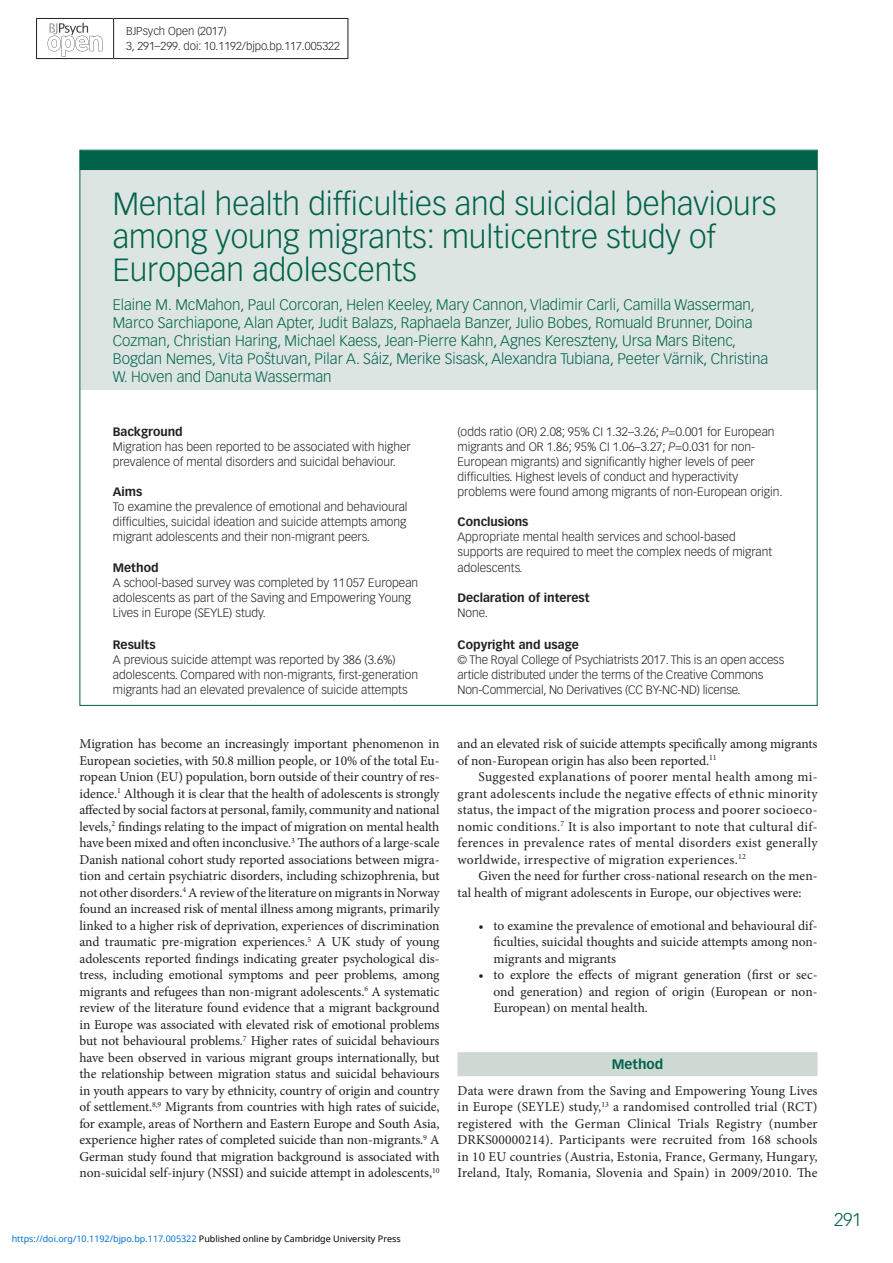
<style>
.page{position:relative;width:893px;height:1263px;background:#fff}
.page>*{position:absolute;margin:0;border:0;box-sizing:border-box;transform-origin:0 0}
.Art_Title{font:300 31.5px/33px "Vectora LT Std";color:#006349}
.R-Footer{font:300 18px "Vectora LT Std";color:#006349}
.AU{font:300 15px/18px "Vectora LT Std";color:#006349}
.TX{font:13.5px/16.5px "Minion Pro";letter-spacing:-.005em;color:#231f20;text-align:justify}
.TXI{font:13.5px/16.5px "Minion Pro";letter-spacing:.005em;color:#231f20;text-align:justify}
.t1{font:700 13.5px "Vectora LT Std";color:#006349}
.OBJ{font:300 12px/15px "Vectora LT Std";color:#231f20}
.OBJH{font:700 12px "Vectora LT Std";color:#231f20}
.BIO{font:700 12px "Vectora LT Std";color:#231f20}
.t2{font:300 11.25px "Vectora LT Std";color:#231f20}
.t3{font:9px "Noto Sans";color:#0172cf}
.s1{font-style:italic}
.s2{color:#000}
</style>
<div class="page">
<div style="left:80px;top:153px;width:738px;height:236px;background:#dde5e2"></div>
<div style="left:80px;top:151px;width:737px;height:19px;background:#006349"></div>
<div style="left:457px;top:1052px;width:360px;height:24px;background:#cfd9d4"></div>
<hr style="left:36px;top:18px;width:78px;height:1px;background:#231f20">
<hr style="left:36px;top:19px;width:1px;height:39px;background:#231f20">
<hr style="left:114px;top:18px;width:234px;height:1px;background:#231f20">
<hr style="left:113px;top:19px;width:1px;height:39px;background:#231f20">
<hr style="left:347px;top:19px;width:1px;height:39px;background:#231f20">
<hr style="left:36px;top:58px;width:78px;height:1px;background:#231f20">
<hr style="left:114px;top:58px;width:234px;height:1px;background:#231f20">
<svg style="left:48px;top:23px;width:54px;height:34px"></svg>
<p class="t2" style="left:126px;top:25px;width:102px">BJPsych Open (2017)</p>
<p class="t2" style="left:126px;top:40px;width:215px">3, 291–299. doi: 10.1192/bjpo.bp.117.005322</p>
<p class="Art_Title" style="left:113px;top:188px;width:665px">Mental health difficulties and suicidal behaviours among young migrants: multicentre study of<br>European adolescents</p>
<p class="AU" style="left:113px;top:295px;width:657px">Elaine M. McMahon, Paul Corcoran, Helen Keeley, Mary Cannon, Vladimir Carli, Camilla Wasserman, Marco Sarchiapone, Alan Apter, Judit Balazs, Raphaela Banzer, Julio Bobes, Romuald Brunner, Doina Cozman, Christian Haring, Michael Kaess, Jean-Pierre Kahn, Agnes Kereszteny, Ursa Mars Bitenc, Bogdan Nemes, Vita Poštuvan, Pilar A. Sáiz, Merike Sisask, Alexandra Tubiana, Peeter Värnik, Christina W. Hoven and Danuta Wasserman</p>
<p class="BIO" style="left:113px;top:424px;width:72px">Background</p>
<p class="OBJ" style="left:113px;top:439px;width:299px">Migration has been reported to be associated with higher prevalence of mental disorders and suicidal behaviour.</p>
<p class="OBJH" style="left:113px;top:484px;width:31px">Aims</p>
<p class="OBJ" style="left:113px;top:499px;width:296px;text-align:justify">To examine the prevalence of emotional and behavioural difficulties, suicidal ideation and suicide attempts among migrant adolescents and their non-migrant peers.</p>
<p class="OBJH" style="left:113px;top:560px;width:47px">Method</p>
<p class="OBJ" style="left:113px;top:575px;width:307px">A school-based survey was completed by 11057 European adolescents as part of the Saving and Empowering Young<br>Lives in Europe (SEYLE) study.</p>
<p class="OBJH" style="left:113px;top:637px;width:44px">Results</p>
<p class="OBJ" style="left:113px;top:652px;width:307px">A previous suicide attempt was reported by 386 (3.6%) adolescents. Compared with non-migrants, first-generation migrants had an elevated prevalence of suicide attempts</p>
<p class="OBJ" style="left:458px;top:424px;width:327px">(odds ratio (OR) 2.08; 95% CI 1.32–3.26; <span class="s1">P</span>=0.001 for European migrants and OR 1.86; 95% CI 1.06–3.27; <span class="s1">P</span>=0.031 for non-European migrants) and significantly higher levels of peer difficulties. Highest levels of conduct and hyperactivity problems were found among migrants of non-European origin.</p>
<p class="OBJH" style="left:458px;top:514px;width:72px">Conclusions</p>
<p class="OBJ" style="left:458px;top:529px;width:316px">Appropriate mental health services and school-based supports are required to meet the complex needs of migrant</p>
<p class="OBJ" style="left:458px;top:560px;width:67px">adolescents.</p>
<p class="OBJH" style="left:458px;top:590px;width:134px">Declaration of interest</p>
<p class="OBJ" style="left:458px;top:605px;width:32px">None.</p>
<p class="OBJH" style="left:458px;top:637px;width:123px">Copyright and usage</p>
<p class="OBJ" style="left:458px;top:652px;width:328px">© The Royal College of Psychiatrists 2017. This is an open access article distributed under the terms of the Creative Commons<br>Non-Commercial, No Derivatives (CC BY-NC-ND) license.</p>
<p class="TX" style="left:80px;top:736px;width:362px">Migration has become an increasingly important phenomenon in European societies, with 50.8 million people, or 10% of the total Eu&shy;ropean Union (EU) population, born outside of their country of res&shy;idence.<sup>1</sup> Although it is clear that the health of adolescents is strongly affected by social factors at personal, family, community and national levels,<sup>2</sup> findings relating to the impact of migration on mental health have been mixed and often inconclusive.<sup>3</sup> The authors of a large-scale Danish national cohort study reported associations between migra&shy;tion and certain psychiatric disorders, including schizophrenia, but not other disorders.<sup>4</sup> A review of the literature on migrants in Norway found an increased risk of mental illness among migrants, primarily linked to a higher risk of deprivation, experiences of discrimination and traumatic pre-migration experiences.<sup>5</sup> A UK study of young adolescents reported findings indicating greater psychological dis&shy;tress, including emotional symptoms and peer problems, among migrants and refugees than non-migrant adolescents.<sup>6</sup> A systematic review of the literature found evidence that a migrant background in Europe was associated with elevated risk of emotional problems but not behavioural problems.<sup>7</sup> Higher rates of suicidal behaviours have been observed in various migrant groups internationally, but the relationship between migration status and suicidal behaviours in youth appears to vary by ethnicity, country of origin and country of settlement.<sup>8,9</sup> Migrants from countries with high rates of suicide, for example, areas of Northern and Eastern Europe and South Asia, experience higher rates of completed suicide than non-migrants.<sup>9</sup> A German study found that migration background is associated with non-suicidal self-injury (NSSI) and suicide attempt in adolescents,<sup>10</sup></p>
<p class="TX" style="left:457px;top:736px;width:361px">and an elevated risk of suicide attempts specifically among migrants of non-European origin has also been reported.<sup>11</sup></p>
<p class="TXI" style="left:457px;top:769px;width:361px;text-indent:21px">Suggested explanations of poorer mental health among mi&shy;grant adolescents include the negative effects of ethnic minority status, the impact of the migration process and poorer socioeco&shy;nomic conditions.<sup>7</sup> It is also important to note that cultural dif&shy;ferences in prevalence rates of mental disorders exist generally worldwide, irrespective of migration experiences.<sup>12</sup></p>
<p class="TXI" style="left:457px;top:868px;width:361px;text-indent:21px">Given the need for further cross-national research on the men&shy;tal health of migrant adolescents in Europe, our objectives were:</p>
<p class="TX" style="left:493px;top:917px;width:326px;text-indent:-15px">• to examine the prevalence of emotional and behavioural dif&shy;ficulties, suicidal thoughts and suicide attempts among non&shy;migrants and migrants</p>
<p class="TX" style="left:493px;top:967px;width:325px;text-indent:-15px">• to explore the effects of migrant generation (first or sec&shy;ond generation) and region of origin (European or non-European) on mental health.</p>
<h1 class="t1" style="left:612px;top:1056px;width:53px">Method</h1>
<p class="TX" style="left:457px;top:1082px;width:362px">Data were drawn from the Saving and Empowering Young Lives in Europe (SEYLE) study,<sup>13</sup> a randomised controlled trial (RCT) registered with the German Clinical Trials Registry (number DRKS00000214). Participants were recruited from 168 schools in 10 EU countries (Austria, Estonia, France, Germany, Hungary, Ireland, Italy, Romania, Slovenia and Spain) in 2009/2010. The</p>
<p class="t3" style="left:12px;top:1232px;width:391px">https://doi.org/10.1192/bjpo.bp.117.005322 <span class="s2">Published online by Cambridge University Press</span></p>
<p class="R-Footer" style="left:834px;top:1209px;width:29px">291</p>
</div>
